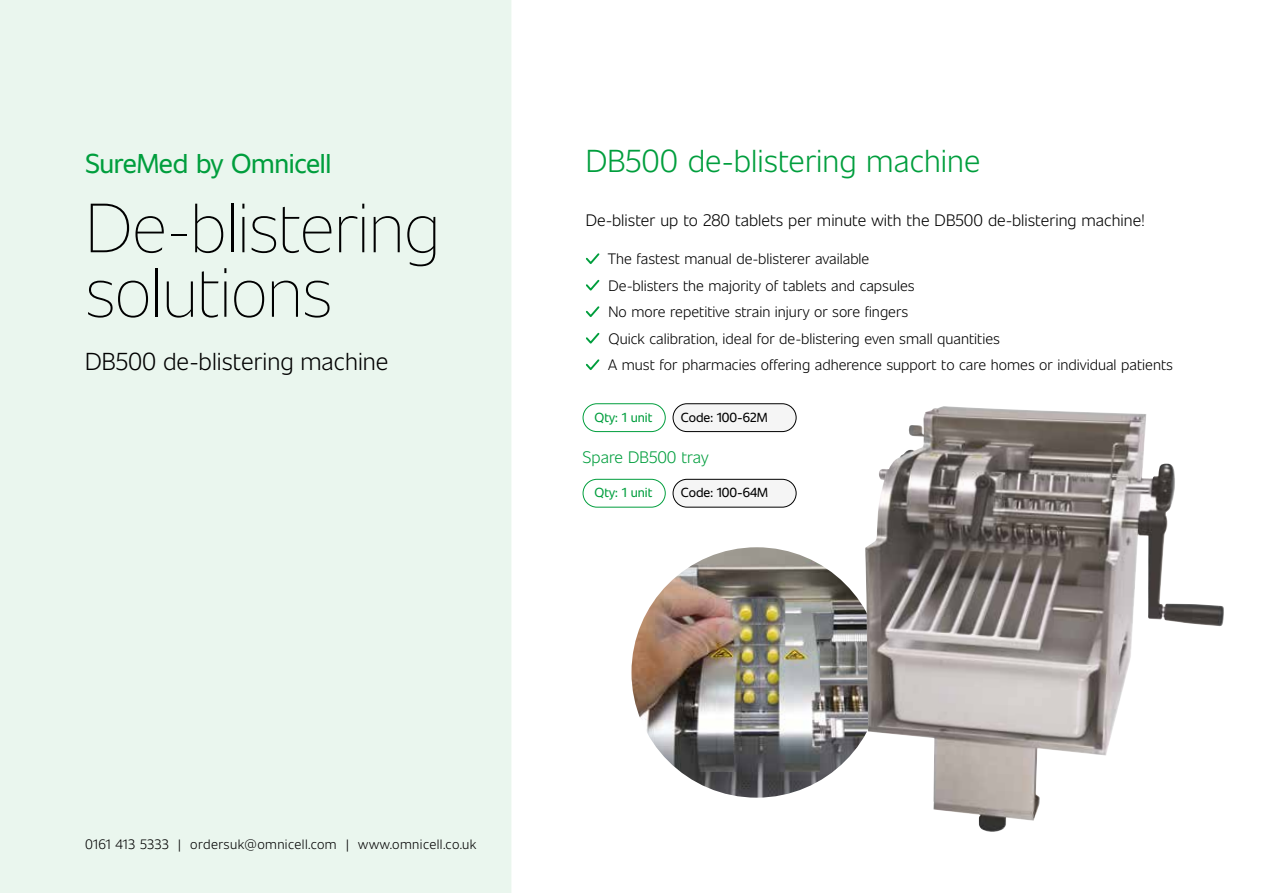
<style>
.page{position:relative;width:1263px;height:893px;background:#fff}
.page>*{position:absolute;margin:0;border:0;box-sizing:border-box;transform-origin:0 0}
.t1{font:200 69px/64.5px "Unitext";letter-spacing:-.015em;color:#000}
.t2{font:300 31.5px "Unitext";color:#009e3d}
.t3{font:27px "Unitext";letter-spacing:-.015em;color:#009e3d}
.t4{font:300 24.3px "Unitext";color:#000}
.t5{font:300 16.5px "Unitext";color:#000}
.t6{font:300 16.5px "Unitext";color:#009e3d}
.t7{font:300 15px/26.5px "Unitext";color:#000}
.t8{font:300 13.5px "Unitext";letter-spacing:.03em;color:#000}
.t9{font:13.05px "Unitext";color:#000}
.t10{font:13.05px "Unitext";color:#009e3d}
</style>
<div class="page">
<div style="left:0;top:0;width:511px;height:893px;background:#eaf6ee"></div>
<img style="left:631px;top:547px;width:251px;height:251px;border-radius:125px">
<svg style="left:586px;top:253px;width:14px;height:11px"></svg>
<svg style="left:586px;top:279px;width:14px;height:12px"></svg>
<svg style="left:586px;top:306px;width:14px;height:11px"></svg>
<svg style="left:586px;top:332px;width:14px;height:12px"></svg>
<svg style="left:586px;top:359px;width:14px;height:11px"></svg>
<img style="left:865px;top:406px;width:359px;height:426px">
<div style="left:673px;top:404px;width:123px;height:28px;background:#f5f5f5;border-radius:14px"></div>
<div style="left:673px;top:403px;width:123px;height:29px;border:1px solid #000;border-radius:14px"></div>
<div style="left:583px;top:403px;width:82px;height:29px;border:1px solid #009e3d;border-radius:14px"></div>
<div style="left:673px;top:479px;width:123px;height:28px;background:#f5f5f5;border-radius:14px"></div>
<div style="left:673px;top:479px;width:123px;height:28px;border:1px solid #000;border-radius:14px"></div>
<div style="left:583px;top:479px;width:82px;height:28px;border:1px solid #009e3d;border-radius:14px"></div>
<h3 class="t3" style="left:85px;top:144px;width:248px">SureMed by Omnicell</h3>
<h1 class="t1" style="left:85px;top:191px;width:357px">De-blistering solutions</h1>
<h3 class="t4" style="left:85px;top:344px;width:305px">DB500 de-blistering machine</h3>
<h2 class="t2" style="left:586px;top:138px;width:396px">DB500 de-blistering machine</h2>
<p class="t5" style="left:586px;top:208px;width:560px">De-blister up to 280 tablets per minute with the DB500 de-blistering machine!</p>
<p class="t7" style="left:608px;top:245px;width:567px">The fastest manual de-blisterer available<br>De-blisters the majority of tablets and capsules<br>No more repetitive strain injury or sore fingers<br>Quick calibration, ideal for de-blistering even small quantities<br>A must for pharmacies offering adherence support to care homes or individual patients</p>
<p class="t10" style="left:595px;top:408px;width:59px">Qty: 1 unit</p>
<p class="t9" style="left:681px;top:408px;width:88px">Code: 100-62M</p>
<p class="t6" style="left:583px;top:445px;width:128px">Spare DB500 tray</p>
<p class="t10" style="left:595px;top:483px;width:59px">Qty: 1 unit</p>
<p class="t9" style="left:681px;top:483px;width:89px">Code: 100-64M</p>
<p class="t8" style="left:85px;top:835px;width:393px">0161 413 5333 | ordersuk@omnicell.com | www.omnicell.co.uk</p>
</div>
